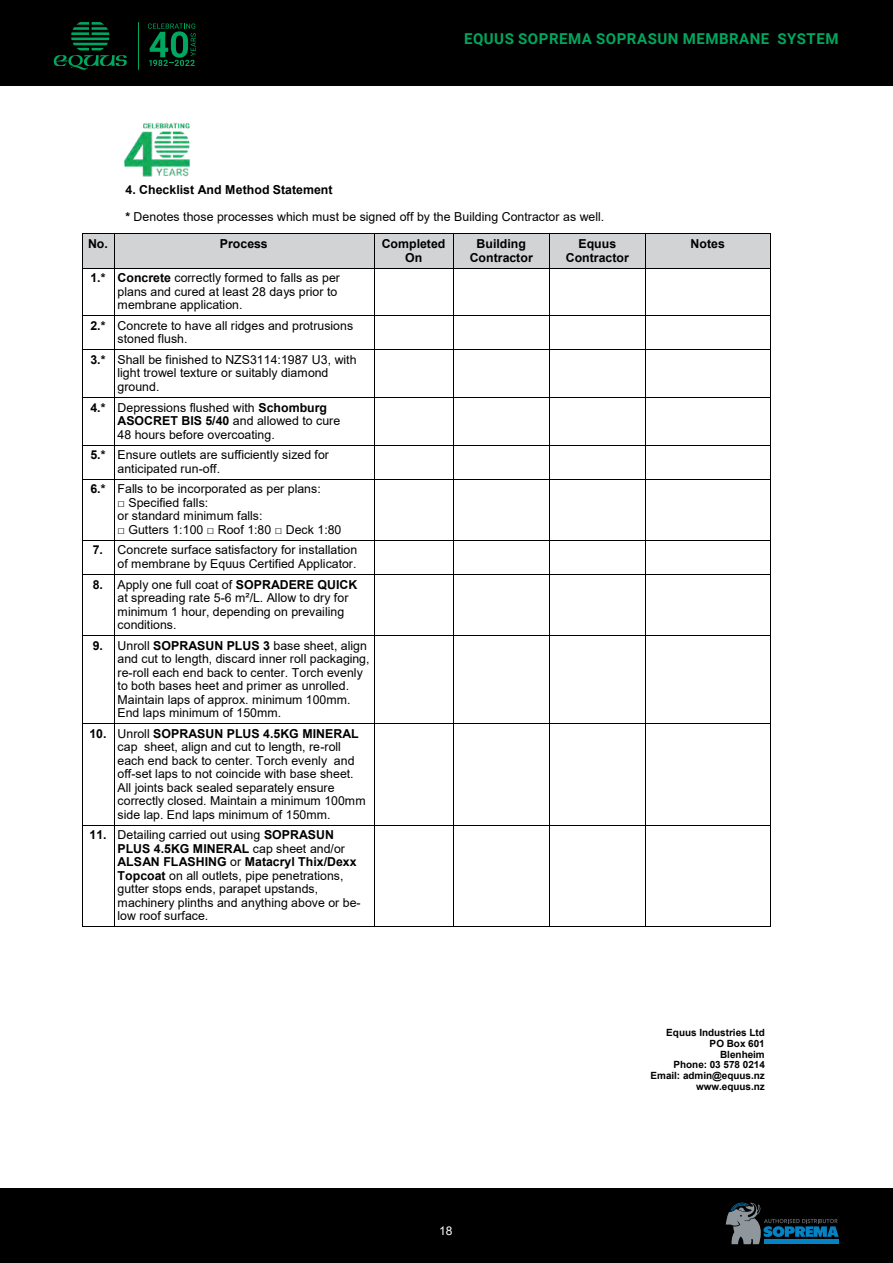
<style>
.page{position:relative;width:893px;height:1263px;background:#fff}
.page>*{position:absolute;margin:0;border:0;box-sizing:border-box;transform-origin:0 0}
.t1{font:700 15px "Roboto";letter-spacing:.035em;color:#00a75e}
.t2{font:12.3px/13.5px "Arial";color:#000}
.t3{font:700 12.3px/13.5px "Arial";color:#000;text-align:center}
.t4{font:12px "Arial";color:#fff}
.t5{font:700 9.9px/10.8px "Arial";color:#000;text-align:right}
.s1{font-weight:700}
</style>
<div class="page">
<div style="left:0;top:0;width:893px;height:85px;background:#000"></div>
<svg style="left:54px;top:22px;width:73px;height:48px"></svg>
<hr style="left:138px;top:22px;width:1px;height:48px;background:#00a75e">
<svg style="left:148px;top:24px;width:48px;height:42px"></svg>
<div style="left:0;top:1188px;width:893px;height:75px;background:#000"></div>
<svg style="left:726px;top:1203px;width:113px;height:41px"></svg>
<div style="left:82px;top:234px;width:32px;height:34px;background:#d1d3d4"></div>
<div style="left:114px;top:234px;width:260px;height:34px;background:#d1d3d4"></div>
<div style="left:374px;top:234px;width:79px;height:34px;background:#d1d3d4"></div>
<div style="left:453px;top:234px;width:96px;height:34px;background:#d1d3d4"></div>
<div style="left:549px;top:234px;width:97px;height:34px;background:#d1d3d4"></div>
<div style="left:646px;top:234px;width:124px;height:34px;background:#d1d3d4"></div>
<hr style="left:82px;top:234px;width:1px;height:692px;background:#000">
<hr style="left:114px;top:234px;width:1px;height:692px;background:#000">
<hr style="left:374px;top:234px;width:1px;height:692px;background:#000">
<hr style="left:453px;top:234px;width:1px;height:692px;background:#000">
<hr style="left:549px;top:234px;width:1px;height:692px;background:#000">
<hr style="left:645px;top:234px;width:1px;height:692px;background:#000">
<hr style="left:770px;top:234px;width:1px;height:692px;background:#000">
<hr style="left:82px;top:234px;width:688px;height:1px;background:#000">
<hr style="left:83px;top:268px;width:687px;height:1px;background:#000">
<hr style="left:83px;top:315px;width:687px;height:1px;background:#000">
<hr style="left:83px;top:350px;width:687px;height:1px;background:#000">
<hr style="left:83px;top:397px;width:687px;height:1px;background:#000">
<hr style="left:83px;top:445px;width:687px;height:1px;background:#000">
<hr style="left:83px;top:479px;width:687px;height:1px;background:#000">
<hr style="left:83px;top:540px;width:687px;height:1px;background:#000">
<hr style="left:83px;top:574px;width:687px;height:1px;background:#000">
<hr style="left:83px;top:635px;width:687px;height:1px;background:#000">
<hr style="left:83px;top:723px;width:687px;height:1px;background:#000">
<hr style="left:83px;top:825px;width:687px;height:1px;background:#000">
<hr style="left:82px;top:926px;width:688px;height:1px;background:#000">
<img style="left:125px;top:123px;width:65px;height:54px">
<p class="t1" style="left:464px;top:29px;width:376px">EQUUS SOPREMA SOPRASUN MEMBRANE SYSTEM</p>
<p class="t2" style="left:125px;top:176px;width:480px;line-height:27px"><span class="s1">4. Checklist And Method Statement<br>*</span> Denotes those processes which must be signed off by the Building Contractor as well.</p>
<p class="t3" style="left:88px;top:237px;width:21px">No.</p>
<p class="t3" style="left:220px;top:237px;width:49px">Process</p>
<p class="t3" style="left:382px;top:237px;width:65px">Completed<br>On</p>
<p class="t3" style="left:470px;top:237px;width:65px">Building<br>Contractor</p>
<p class="t3" style="left:566px;top:237px;width:65px">Equus<br>Contractor</p>
<p class="t3" style="left:691px;top:237px;width:36px">Notes</p>
<p class="t2" style="left:118px;top:271px;width:224px;text-indent:-27px"><span class="s1">1.* Concrete</span> correctly formed to falls as per plans and cured at least 28 days prior to membrane application.</p>
<p class="t2" style="left:118px;top:319px;width:237px;text-indent:-27px"><span class="s1">2.*</span> Concrete to have all ridges and protrusions stoned flush.</p>
<p class="t2" style="left:118px;top:353px;width:240px;text-indent:-27px"><span class="s1">3.*</span> Shall be finished to NZS3114:1987 U3, with light trowel texture or suitably diamond ground.</p>
<p class="t2" style="left:118px;top:400px;width:224px;text-indent:-27px"><span class="s1">4.*</span> Depressions flushed with <span class="s1">Schomburg<br>ASOCRET BIS 5/40</span> and allowed to cure<br>48 hours before overcoating.</p>
<p class="t2" style="left:118px;top:448px;width:213px;text-indent:-27px"><span class="s1">5.*</span> Ensure outlets are sufficiently sized for anticipated run-off.</p>
<p class="t2" style="left:90px;top:482px;width:232px"><span class="s1">6.*</span> Falls to be incorporated as per plans:</p>
<p class="t2" style="left:118px;top:496px;width:146px">□ Specified falls:<br>or standard minimum falls:</p>
<p class="t2" style="left:118px;top:523px;width:225px">□ Gutters 1:100 □ Roof 1:80 □ Deck 1:80</p>
<p class="t2" style="left:93px;top:543px;width:266px;text-align:right"><span class="s1">7.</span> Concrete surface satisfactory for installation of membrane by Equus Certified Applicator.</p>
<p class="t2" style="left:118px;top:578px;width:241px;text-indent:-25px"><span class="s1">8.</span> Apply one full coat of <span class="s1">SOPRADERE QUICK </span>at spreading rate 5-6 m²/L. Allow to dry for minimum 1 hour, depending on prevailing conditions.</p>
<p class="t2" style="left:118px;top:639px;width:253px;text-indent:-25px"><span class="s1">9.</span> Unroll <span class="s1">SOPRASUN PLUS 3</span> base sheet, align and cut to length, discard inner roll packaging, re-roll each end back to center. Torch evenly to both bases heet and primer as unrolled.<br>Maintain laps of approx. minimum 100mm.<br>End laps minimum of 150mm.</p>
<p class="t2" style="left:118px;top:727px;width:249px;text-indent:-28px"><span class="s1">10.</span> Unroll <span class="s1">SOPRASUN PLUS 4.5KG MINERAL </span>cap sheet, align and cut to length, re-roll each end back to center. Torch evenly and off-set laps to not coincide with base sheet.<br>All joints back sealed separately ensure correctly closed. Maintain a minimum 100mm side lap. End laps minimum of 150mm.</p>
<p class="t2" style="left:118px;top:828px;width:244px;text-indent:-28px"><span class="s1">11.</span> Detailing carried out using <span class="s1">SOPRASUN PLUS 4.5KG MINERAL</span> cap sheet and/or <span class="s1">ALSAN FLASHING</span> or <span class="s1">Matacryl Thix/Dexx Topcoat</span> on all outlets, pipe penetrations, gutter stops ends, parapet upstands, machinery plinths and anything above or be&shy;low roof surface.</p>
<p class="t4" style="left:439px;top:1222px;width:15px">18</p>
<p class="t5" style="left:651px;top:1027px;width:116px">Equus Industries Ltd<br>PO Box 601<br>Blenheim<br>Phone: 03 578 0214<br>Email: admin@equus.nz www.equus.nz</p>
</div>
